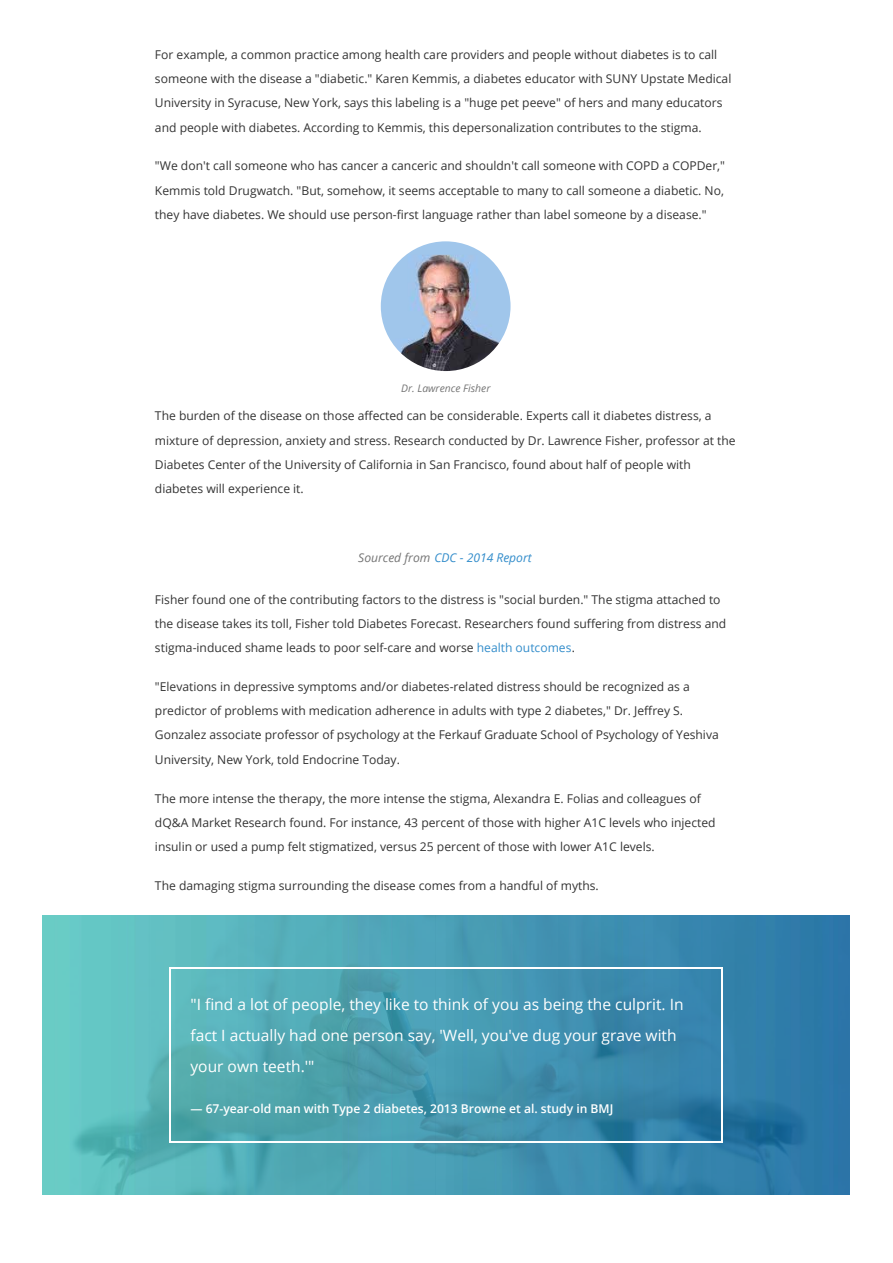
<style>
.page{position:relative;width:893px;height:1263px;background:#fff}
.page>*{position:absolute;margin:0;border:0;box-sizing:border-box;transform-origin:0 0}
.t1{font:15.6px/31.2px "Open Sans";color:#fff}
.t2{font:12.15px/24.2px "Open Sans";color:#333}
.t3{font:600 12.15px "Open Sans";color:#fff}
.t4{font:italic 12.15px "Open Sans";color:#338dcb}
.t5{font:italic 10.35px "Open Sans";color:#757575}
.s1{color:#757575}
.s2{color:#338dcb}
</style>
<div class="page">
<img style="left:42px;top:915px;width:807px;height:279px">
<hr style="left:169px;top:967px;width:553px;height:2px;background:#fff">
<hr style="left:169px;top:1141px;width:553px;height:1px;background:#fff">
<hr style="left:169px;top:967px;width:1px;height:175px;background:#fff">
<hr style="left:720px;top:967px;width:2px;height:175px;background:#fff">
<img style="left:191px;top:995px;width:493px;height:20px">
<img style="left:191px;top:1026px;width:486px;height:20px">
<img style="left:191px;top:1057px;width:124px;height:21px">
<img style="left:191px;top:1101px;width:423px;height:16px">
<img style="left:381px;top:241px;width:129px;height:130px;border-radius:65px">
<p class="t2" style="left:155px;top:42px;width:578px">For example, a common practice among health care providers and people without diabetes is to call someone with the disease a "diabetic." Karen Kemmis, a diabetes educator with SUNY Upstate Medical University in Syracuse, New York, says this labeling is a "huge pet peeve" of hers and many educators and people with diabetes. According to Kemmis, this depersonalization contributes to the stigma.</p>
<p class="t2" style="left:155px;top:154px;width:571px;text-align:justify">"We don't call someone who has cancer a canceric and shouldn't call someone with COPD a COPDer," Kemmis told Drugwatch. "But, somehow, it seems acceptable to many to call someone a diabetic. No, they have diabetes. We should use person-first language rather than label someone by a disease."</p>
<p class="t5" style="left:401px;top:381px;width:91px">Dr. Lawrence Fisher</p>
<p class="t2" style="left:155px;top:404px;width:582px">The burden of the disease on those affected can be considerable. Experts call it diabetes distress, a mixture of depression, anxiety and stress. Research conducted by Dr. Lawrence Fisher, professor at the Diabetes Center of the University of California in San Francisco, found about half of people with diabetes will experience it.</p>
<p class="t4" style="left:358px;top:549px;width:175px"><span class="s1">Sourced from</span> CDC - 2014 Report</p>
<p class="t2" style="left:155px;top:587px;width:573px">Fisher found one of the contributing factors to the distress is "social burden." The stigma attached to the disease takes its toll, Fisher told Diabetes Forecast. Researchers found suffering from distress and stigma-induced shame leads to poor self-care and worse <span class="s2">health outcomes</span>.</p>
<p class="t2" style="left:155px;top:674px;width:565px">"Elevations in depressive symptoms and/or diabetes-related distress should be recognized as a predictor of problems with medication adherence in adults with type 2 diabetes," Dr. Jeffrey S.<br>Gonzalez associate professor of psychology at the Ferkauf Graduate School of Psychology of Yeshiva University, New York, told Endocrine Today.</p>
<p class="t2" style="left:155px;top:786px;width:562px">The more intense the therapy, the more intense the stigma, Alexandra E. Folias and colleagues of dQ&amp;A Market Research found. For instance, 43 percent of those with higher A1C levels who injected insulin or used a pump felt stigmatized, versus 25 percent of those with lower A1C levels.</p>
<p class="t2" style="left:155px;top:873px;width:445px">The damaging stigma surrounding the disease comes from a handful of myths.</p>
<p class="t1" style="left:190px;top:988px;width:494px">"I find a lot of people, they like to think of you as being the culprit. In fact I actually had one person say, 'Well, you've dug your grave with your own teeth.'"</p>
<p class="t3" style="left:190px;top:1100px;width:424px">— 67-year-old man with Type 2 diabetes, 2013 Browne et al. study in BMJ</p>
</div>
